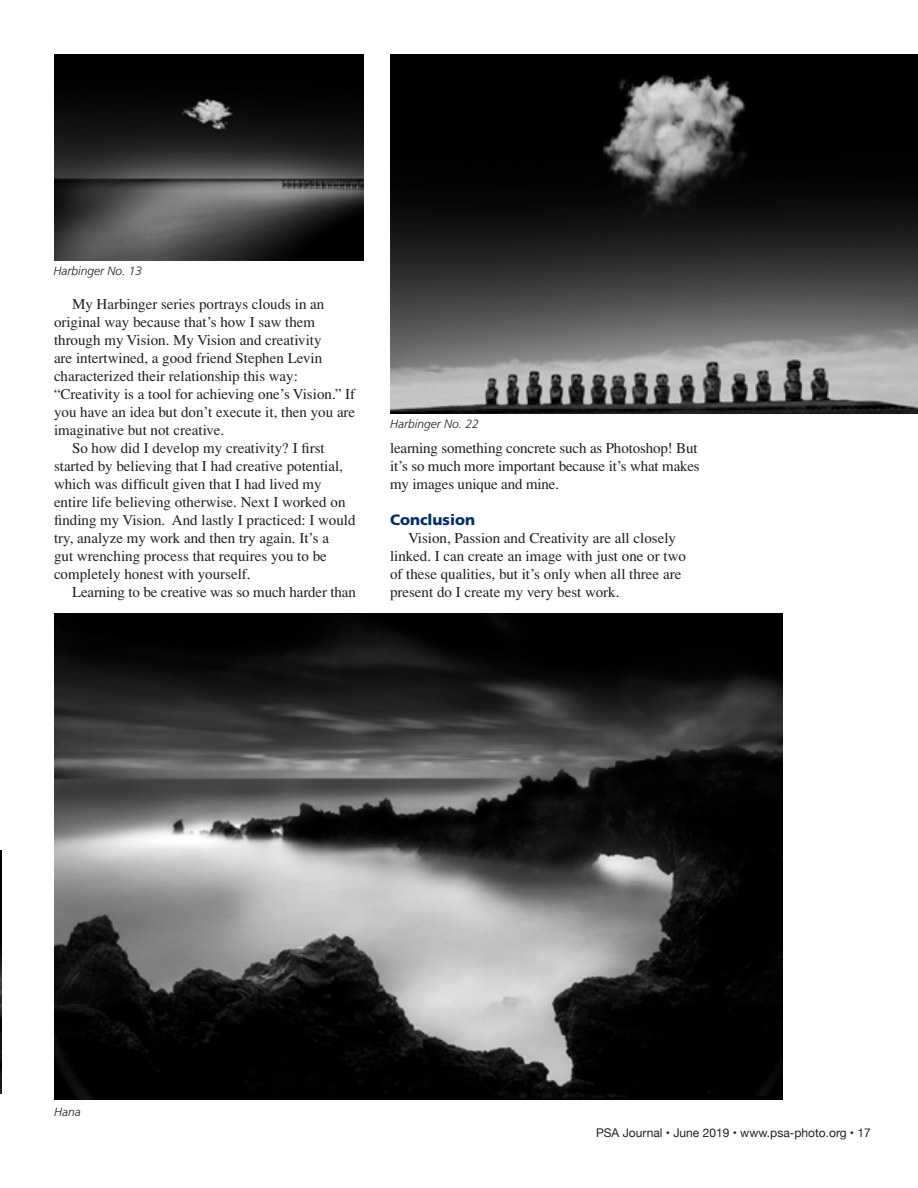
<style>
.page{position:relative;width:918px;height:1188px;background:#fff}
.page>*{position:absolute;margin:0;border:0;box-sizing:border-box;transform-origin:0 0}
.t1{font:15px/18px "Times";color:#231f20}
.t2{font:900 15px "Frutiger";color:#002d6a}
.t3{font:12px "Helvetica Neue";color:#231f20}
.t4{font:italic 300 12px "Frutiger";color:#231f20}
</style>
<div class="page">
<img style="left:0;top:850px;width:1px;height:244px">
<img style="left:54px;top:54px;width:310px;height:207px">
<img style="left:390px;top:54px;width:528px;height:360px">
<img style="left:54px;top:614px;width:729px;height:486px">
<p class="t4" style="left:53px;top:264px;width:90px">Harbinger No. 13</p>
<p class="t1" style="left:54px;top:295px;width:303px;text-indent:18px">My Harbinger series portrays clouds in an original way because that’s how I saw them through my Vision. My Vision and creativity<br>are intertwined, a good friend Stephen Levin characterized their relationship this way: “Creativity is a tool for achieving one’s Vision.” If you have an idea but don’t execute it, then you are imaginative but not creative.</p>
<p class="t1" style="left:54px;top:439px;width:303px;text-indent:18px">So how did I develop my creativity? I first started by believing that I had creative potential, which was difficult given that I had lived my entire life believing otherwise. Next I worked on finding my Vision. And lastly I practiced: I would try, analyze my work and then try again. It’s a<br>gut wrenching process that requires you to be completely honest with yourself.</p>
<p class="t1" style="left:72px;top:583px;width:285px">Learning to be creative was so much harder than</p>
<p class="t4" style="left:390px;top:417px;width:90px">Harbinger No. 22</p>
<p class="t1" style="left:390px;top:439px;width:311px">learning something concrete such as Photoshop! But it’s so much more important because it’s what makes my images unique and mine.</p>
<p class="t2" style="left:390px;top:510px;width:87px">Conclusion</p>
<p class="t1" style="left:390px;top:529px;width:297px;text-indent:18px">Vision, Passion and Creativity are all closely linked. I can create an image with just one or two of these qualities, but it’s only when all three are present do I create my very best work.</p>
<p class="t4" style="left:54px;top:1105px;width:28px">Hana</p>
<p class="t3" style="left:596px;top:1124px;width:276px">PSA Journal • June 2019 • www.psa-photo.org • 17</p>
</div>
